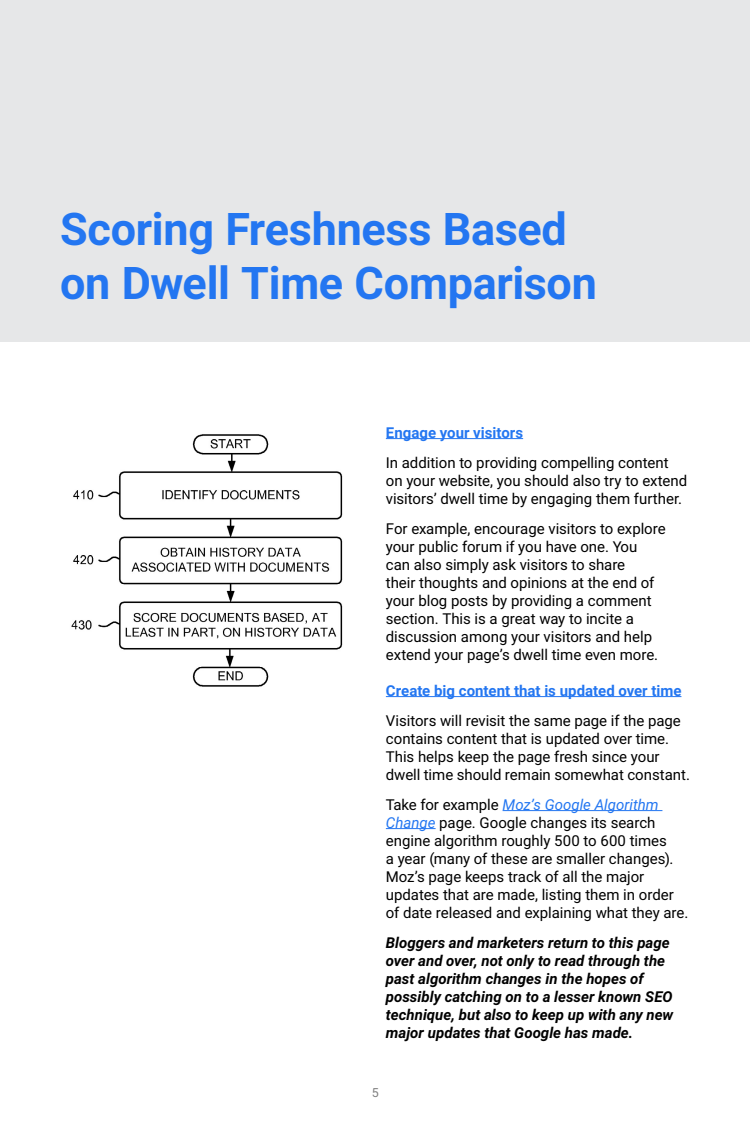
<style>
.page{position:relative;width:750px;height:1125px;background:#fff}
.page>*{position:absolute;margin:0;border:0;box-sizing:border-box;transform-origin:0 0}
.t1{font:700 45px/54px "Roboto";letter-spacing:-.005em;color:#2376f1}
.t2{font:15px/18px "Roboto";letter-spacing:-.005em;color:#000}
.t3{font:italic 700 15px/18px "Roboto";color:#000}
.t4{font:700 15px "Roboto";color:#2376f1}
.t5{font:12.5px "Roboto";color:#808080}
.s1{font-style:italic;color:#2376f1}
</style>
<div class="page">
<div style="left:0;top:0;width:750px;height:341px;background:#e6e7e8"></div>
<hr style="left:386px;top:438px;width:137px;height:1px;background:#2376f1">
<hr style="left:386px;top:696px;width:295px;height:1px;background:#2376f1">
<hr style="left:503px;top:810px;width:159px;height:1px;background:#2376f1">
<hr style="left:386px;top:828px;width:50px;height:1px;background:#2376f1">
<img style="left:71px;top:434px;width:272px;height:253px">
<h1 class="t1" style="left:60px;top:200px;width:539px">Scoring Freshness Based on Dwell Time Comparison</h1>
<p class="t4" style="left:386px;top:422px;width:139px">Engage your visitors</p>
<p class="t2" style="left:386px;top:453px;width:303px">In addition to providing compelling content on your website, you should also try to extend visitors’ dwell time by engaging them further.</p>
<p class="t2" style="left:386px;top:519px;width:281px">For example, encourage visitors to explore your public forum if you have one. You<br>can also simply ask visitors to share<br>their thoughts and opinions at the end of your blog posts by providing a comment section. This is a great way to incite a discussion among your visitors and help extend your page’s dwell time even more.</p>
<p class="t4" style="left:386px;top:680px;width:297px">Create big content that is updated over time</p>
<p class="t2" style="left:386px;top:711px;width:306px">Visitors will revisit the same page if the page contains content that is updated over time.<br>This helps keep the page fresh since your dwell time should remain somewhat constant.</p>
<p class="t2" style="left:386px;top:795px;width:304px">Take for example <span class="s1">Moz’s Google Algorithm Change</span> page. Google changes its search engine algorithm roughly 500 to 600 times<br>a year (many of these are smaller changes).<br>Moz’s page keeps track of all the major updates that are made, listing them in order of date released and explaining what they are.</p>
<p class="t3" style="left:386px;top:933px;width:289px">Bloggers and marketers return to this page over and over, not only to read through the past algorithm changes in the hopes of possibly catching on to a lesser known SEO technique, but also to keep up with any new major updates that Google has made.</p>
<p class="t5" style="left:372px;top:1084px;width:9px">5</p>
</div>
